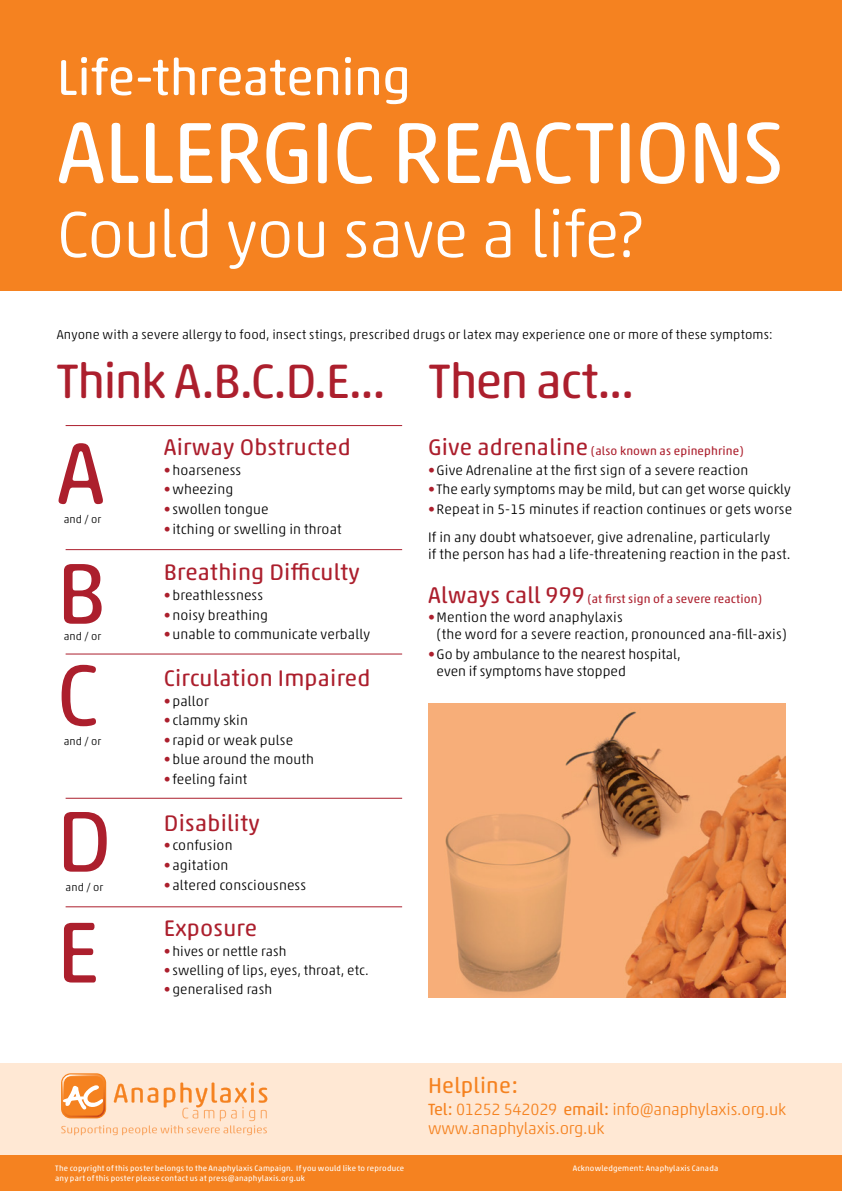
<style>
.page{position:relative;width:842px;height:1191px;background:#fff}
.page>*{position:absolute;margin:0;border:0;box-sizing:border-box;transform-origin:0 0}
.t1{font:88px "Akko Rounded Pro";letter-spacing:-.03em;color:#fff}
.t2{font:87.7px/119.9px "Akko Rounded Pro";color:#ac1f2d}
.t3{font:300 66px "Akko Rounded Pro";letter-spacing:-.02em;color:#fff}
.t4{font:51px "Akko Rounded Pro";letter-spacing:-.01em;color:#fff}
.t5{font:49px "Akko Rounded Pro";letter-spacing:-.035em;color:#ac1f2d}
.t6{font:22.9px "Akko Rounded Pro";letter-spacing:.01em;color:#ac1f2d}
.t7{font:22px "Akko Rounded Pro";letter-spacing:.01em;color:#f58220}
.t8{font:300 16.5px/19px "Akko Rounded Pro";letter-spacing:-.01em;color:#f58220}
.t9{font:300 14px/16.8px "Akko Rounded Pro";letter-spacing:.01em;color:#000}
.t10{font:300 13.8px "Akko Rounded Pro";letter-spacing:.01em;color:#000}
.t11{font:300 13px "Akko Rounded Pro";letter-spacing:.015em;color:#000}
.t12{font:12px "Akko Rounded Pro";letter-spacing:.01em;color:#ac1f2d}
.t13{font:300 11px "Akko Rounded Pro";letter-spacing:.01em;color:#000}
.t14{font:8px "Akko Rounded Pro";letter-spacing:.02em;color:#fff}
.s1{color:#ac1f2d}
.s2{font-size:22.9px}
.s3{font-weight:400}
</style>
<div class="page">
<div style="left:0;top:1142px;width:842px;height:49px;background:#f58220"></div>
<div style="left:0;top:1063px;width:842px;height:91px;background:#ffe8d4"></div>
<img style="left:62px;top:1074px;width:43px;height:8px">
<div style="left:64px;top:1076px;width:39px;height:39px;background:#f58220;border-radius:8px"></div>
<svg style="left:61px;top:1082px;width:206px;height:53px"></svg>
<div style="left:0;top:0;width:842px;height:291px;background:#f58220"></div>
<img style="left:428px;top:704px;width:357px;height:293px">
<hr style="left:66px;top:797px;width:336px;height:1px;background:#ac1f2d">
<hr style="left:66px;top:653px;width:336px;height:1px;background:#ac1f2d">
<hr style="left:66px;top:549px;width:336px;height:1px;background:#ac1f2d">
<hr style="left:66px;top:425px;width:336px;height:1px;background:#ac1f2d">
<hr style="left:66px;top:906px;width:336px;height:1px;background:#ac1f2d">
<h3 class="t4" style="left:57px;top:46px;width:356px">Life-threatening</h3>
<h1 class="t1" style="left:57px;top:99px;width:40px">alle</h1>
<h1 class="t1" style="left:214px;top:99px;width:264px">rgic reacti</h1>
<h1 class="t1" style="left:635px;top:99px;width:152px">ons</h1>
<h3 class="t3" style="left:57px;top:195px;width:588px">Could you save a life?</h3>
<p class="t11" style="left:57px;top:327px;width:718px">Anyone with a severe allergy to food, insect stings, prescribed drugs or latex may experience one or more of these symptoms:</p>
<h3 class="t5" style="left:57px;top:351px;width:579px">Think A.B.C.D.E... Then act...</h3>
<h2 class="t2" style="left:56px;top:413px;width:52px">A<br>B</h2>
<p class="t13" style="left:64px;top:513px;width:39px">and / or</p>
<p class="t13" style="left:64px;top:630px;width:39px">and / or</p>
<h2 class="t2" style="left:56px;top:621px;width:58px;line-height:146.3px">C<br>D</h2>
<p class="t13" style="left:64px;top:734px;width:39px">and / or</p>
<p class="t13" style="left:66px;top:881px;width:39px">and / or</p>
<h2 class="t2" style="left:56px;top:891px;width:45px">E</h2>
<h3 class="t6" style="left:164px;top:433px;width:188px">Airway Obstructed</h3>
<p class="t9" style="left:164px;top:461px;width:79px"><span class="s1">•</span> hoarseness</p>
<p class="t9" style="left:164px;top:481px;width:71px"><span class="s1">•</span> wheezing</p>
<p class="t9" style="left:164px;top:501px;width:106px"><span class="s1">•</span> swollen tongue</p>
<p class="t9" style="left:164px;top:520px;width:179px"><span class="s1">•</span> itching or swelling in throat</p>
<h3 class="t6" style="left:164px;top:558px;width:197px">Breathing Difficulty</h3>
<p class="t9" style="left:164px;top:586px;width:101px"><span class="s1">•</span> breathlessness</p>
<p class="t9" style="left:164px;top:606px;width:106px"><span class="s1">•</span> noisy breathing</p>
<p class="t9" style="left:164px;top:626px;width:208px"><span class="s1">•</span> unable to communicate verbally</p>
<h3 class="t6" style="left:164px;top:664px;width:208px">Circulation Impaired</h3>
<p class="t9" style="left:164px;top:692px;width:46px"><span class="s1">•</span> pallor</p>
<p class="t9" style="left:164px;top:712px;width:86px"><span class="s1">•</span> clammy skin</p>
<p class="t9" style="left:164px;top:731px;width:131px"><span class="s1">•</span> rapid or weak pulse</p>
<p class="t9" style="left:164px;top:751px;width:152px"><span class="s1">•</span> blue around the mouth</p>
<p class="t9" style="left:164px;top:770px;width:85px"><span class="s1">•</span> feeling faint</p>
<h3 class="t6" style="left:164px;top:809px;width:98px">Disability</h3>
<p class="t9" style="left:164px;top:837px;width:70px"><span class="s1">•</span> confusion</p>
<p class="t9" style="left:164px;top:856px;width:66px"><span class="s1">•</span> agitation</p>
<p class="t9" style="left:164px;top:876px;width:144px"><span class="s1">•</span> altered consciousness</p>
<h3 class="t6" style="left:164px;top:914px;width:95px">Exposure</h3>
<p class="t10" style="left:164px;top:942px;width:124px"><span class="s1">•</span> hives or nettle rash</p>
<p class="t10" style="left:164px;top:962px;width:206px"><span class="s1">•</span> swelling of lips, eyes, throat, etc.</p>
<p class="t10" style="left:164px;top:981px;width:110px"><span class="s1">•</span> generalised rash</p>
<p class="t12" style="left:428px;top:444px;width:317px"><span class="s2">Give adrenaline</span> (also known as epinephrine)</p>
<p class="t9" style="left:428px;top:461px;width:322px"><span class="s1">•</span> Give Adrenaline at the first sign of a severe reaction</p>
<p class="t9" style="left:428px;top:481px;width:364px"><span class="s1">•</span> The early symptoms may be mild, but can get worse quickly</p>
<p class="t9" style="left:428px;top:495px;width:366px;line-height:28.1px"><span class="s1">•</span> Repeat in 5-15 minutes if reaction continues or gets worse<br>If in any doubt whatsoever, give adrenaline, particularly</p>
<p class="t9" style="left:428px;top:545px;width:364px">if the person has had a life-threatening reaction in the past.</p>
<p class="t12" style="left:428px;top:591px;width:335px"><span class="s2">Always call 999</span> (at first sign of a severe reaction)</p>
<p class="t9" style="left:437px;top:609px;width:352px;text-indent:-8px"><span class="s1">•</span> Mention the word anaphylaxis<br>(the word for a severe reaction, pronounced ana-fill-axis)</p>
<p class="t9" style="left:437px;top:645px;width:246px;text-indent:-8px"><span class="s1">•</span> Go by ambulance to the nearest hospital, even if symptoms have stopped</p>
<h3 class="t7" style="left:428px;top:1072px;width:92px">Helpline:</h3>
<p class="t8" style="left:428px;top:1099px;width:360px"><span class="s3">Tel:</span> 01252 542029 <span class="s3">email:</span> info@anaphylaxis.org.uk www.anaphylaxis.org.uk</p>
<p class="t14" style="left:55px;top:1163px;width:350px">The copyright of this poster belongs to the Anaphylaxis Campaign. If you would like to reproduce</p>
<p class="t14" style="left:573px;top:1163px;width:147px">Acknowledgement: Anaphylaxis Canada</p>
<p class="t14" style="left:55px;top:1173px;width:251px">any part of this poster please contact us at press@anaphylaxis.org.uk</p>
</div>
